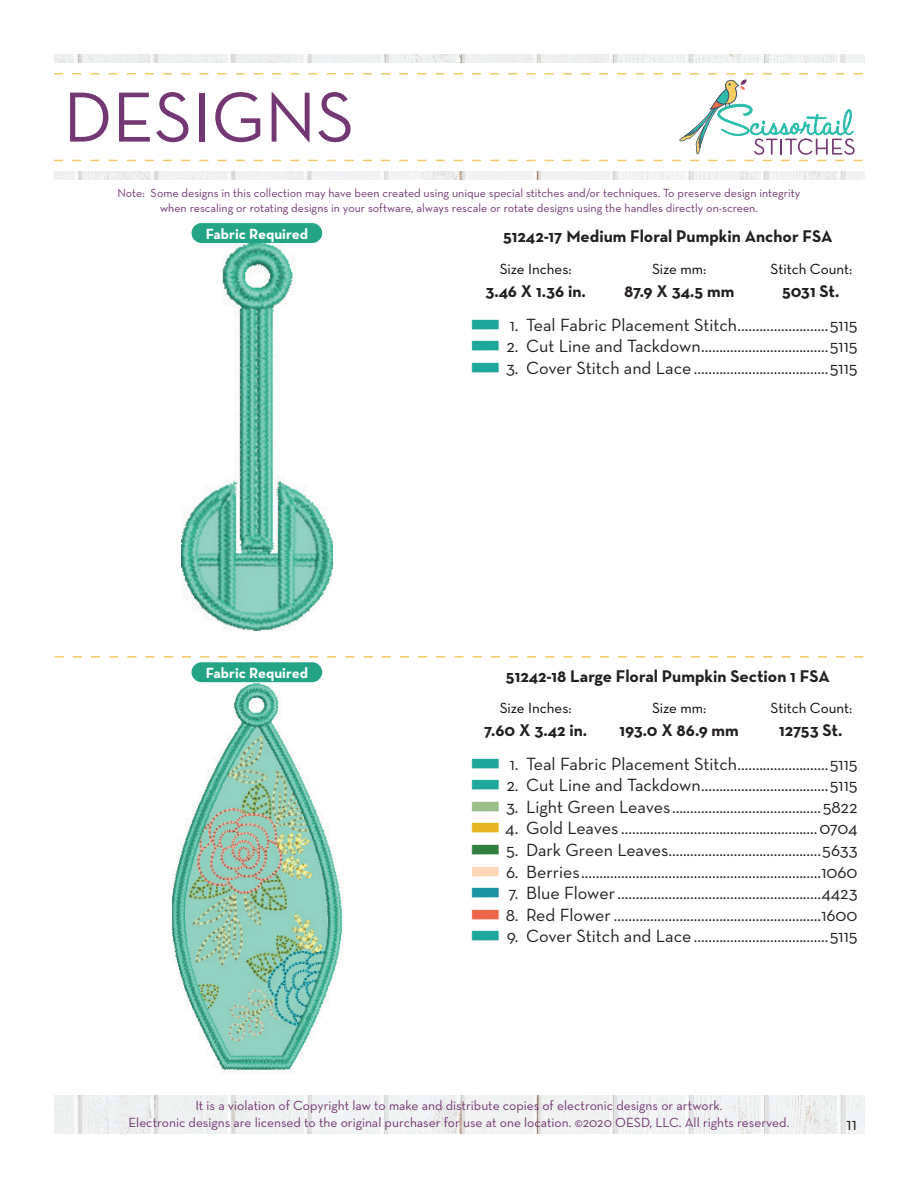
<style>
.page{position:relative;width:918px;height:1188px;background:#fff}
.page>*{position:absolute;margin:0;border:0;box-sizing:border-box;transform-origin:0 0}
.t1{font:72px "Neutra Text";color:#733773}
.t2{font:18px/21.6px "Neutra Text";color:#231f20;text-align:justify}
.t3{font:700 17.25px "Neutra Text";color:#231f20}
.t4{font:15px "Neutra Text";color:#040503}
.t5{font:700 15px "Neutra Text";color:#fff}
.t6{font:13.5px/16.2px "Neutra Text";color:#733773;text-align:center}
.t7{font:12px/14.4px "Neutra Text";color:#733773;text-align:center}
.s1{font-family:"threadchart";color:#1ea79b}
.s2{font-family:"threadchart";color:#9cbe88}
.s3{font-family:"threadchart";color:#e6b521}
.s4{font-family:"threadchart";color:#317f3f}
.s5{font-family:"threadchart";color:#fdd7b6}
.s6{font-family:"threadchart";color:#1a93a3}
.s7{font-family:"threadchart";color:#ed664c}
</style>
<div class="page">
<img style="left:54px;top:1096px;width:810px;height:38px">
<img style="left:54px;top:54px;width:810px;height:126px">
<div style="left:29px;top:63px;width:863px;height:108px;background:#fff"></div>
<svg style="left:54px;top:73px;width:809px;height:88px"></svg>
<svg style="left:55px;top:656px;width:808px;height:2px"></svg>
<img style="left:181px;top:244px;width:151px;height:386px">
<img style="left:172px;top:672px;width:170px;height:402px">
<div style="left:192px;top:223px;width:130px;height:20px;background:#23a585;border-radius:10px"></div>
<div style="left:192px;top:662px;width:130px;height:20px;background:#23a585;border-radius:10px"></div>
<h1 class="t1" style="left:63px;top:73px;width:293px">DESIGNS</h1>
<p class="t7" style="left:117px;top:186px;width:685px">Note: Some designs in this collection may have been created using unique special stitches and/or techniques. To preserve design integrity when rescaling or rotating designs in your software, always rescale or rotate designs using the handles directly on-screen.</p>
<p class="t5" style="left:206px;top:224px;width:104px">Fabric Required</p>
<p class="t5" style="left:206px;top:664px;width:104px">Fabric Required</p>
<p class="t3" style="left:503px;top:226px;width:331px">51242-17 Medium Floral Pumpkin Anchor FSA</p>
<p class="t4" style="left:500px;top:260px;width:73px">Size Inches:</p>
<p class="t4" style="left:652px;top:260px;width:56px">Size mm:</p>
<p class="t4" style="left:770px;top:260px;width:83px">Stitch Count:</p>
<p class="t3" style="left:485px;top:280px;width:102px">3.46 X 1.36 in.</p>
<p class="t3" style="left:624px;top:280px;width:112px">87.9 X 34.5 mm</p>
<p class="t3" style="left:782px;top:280px;width:59px">5031 St.</p>
<p class="t2" style="left:472px;top:313px;width:387px"><span class="s1">A</span> 1. Teal Fabric Placement Stitch.........................5115<br><span class="s1">A</span> 2. Cut Line and Tackdown...................................5115<br><span class="s1">A</span> 3. Cover Stitch and Lace .....................................5115</p>
<p class="t3" style="left:506px;top:665px;width:325px">51242-18 Large Floral Pumpkin Section 1 FSA</p>
<p class="t4" style="left:500px;top:699px;width:73px">Size Inches:</p>
<p class="t4" style="left:652px;top:699px;width:56px">Size mm:</p>
<p class="t4" style="left:770px;top:699px;width:83px">Stitch Count:</p>
<p class="t3" style="left:484px;top:720px;width:104px">7.60 X 3.42 in.</p>
<p class="t3" style="left:620px;top:720px;width:121px">193.0 X 86.9 mm</p>
<p class="t3" style="left:779px;top:720px;width:65px">12753 St.</p>
<p class="t2" style="left:472px;top:752px;width:387px"><span class="s1">A</span> 1. Teal Fabric Placement Stitch.........................5115<br><span class="s1">A</span> 2. Cut Line and Tackdown...................................5115<br><span class="s2">A</span> 3. Light Green Leaves.........................................5822<br><span class="s3">A</span> 4. Gold Leaves ......................................................0704<br><span class="s4">A</span> 5. Dark Green Leaves..........................................5633<br><span class="s5">A</span> 6. Berries..................................................................1060<br><span class="s6">A</span> 7. Blue Flower........................................................4423<br><span class="s7">A</span> 8. Red Flower .........................................................1600<br><span class="s1">A</span> 9. Cover Stitch and Lace .....................................5115</p>
<p class="t6" style="left:129px;top:1098px;width:662px">It is a violation of Copyright law to make and distribute copies of electronic designs or artwork.<br>Electronic designs are licensed to the original purchaser for use at one location. ©2020 OESD, LLC. All rights reserved.</p>
<p class="t2" style="left:847px;top:1113px;width:12px">11</p>
</div>
